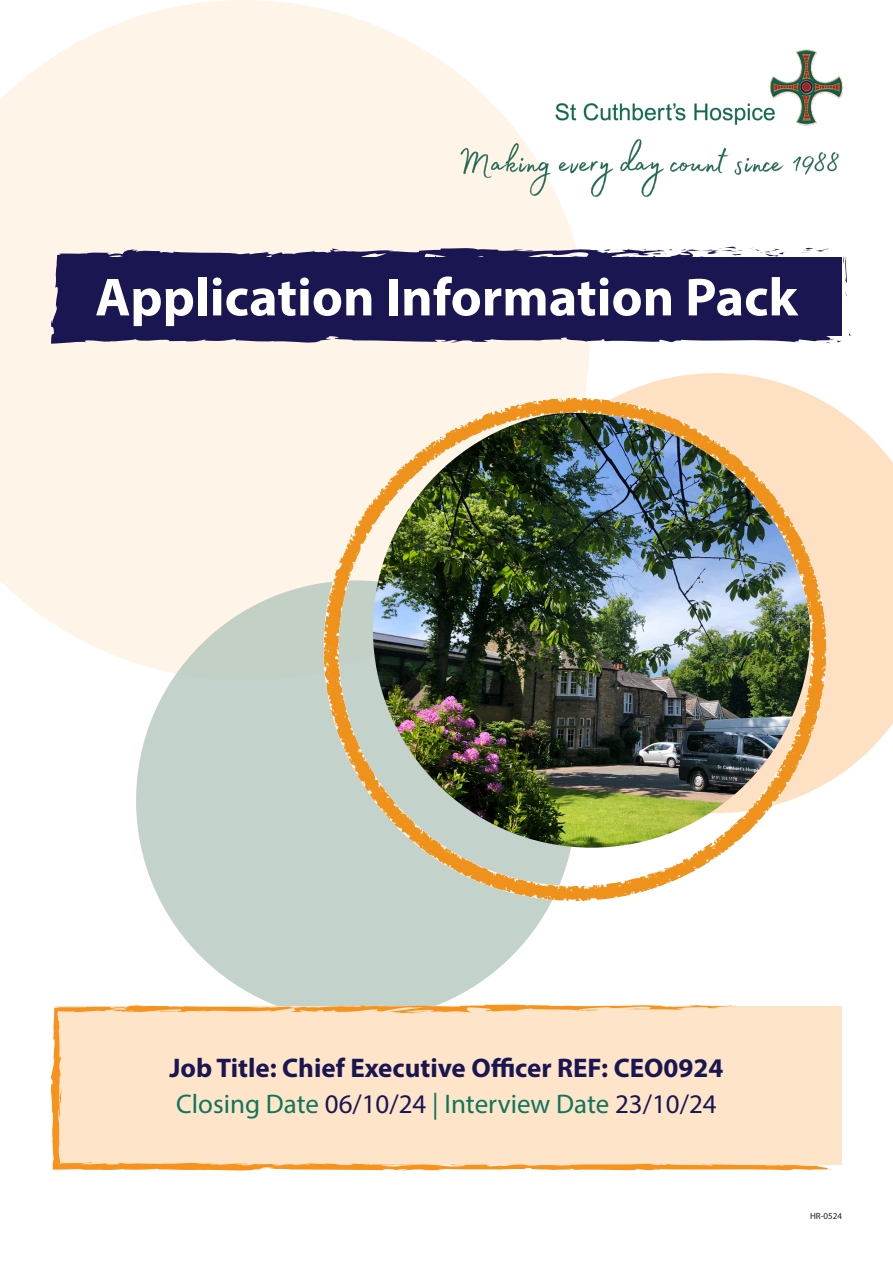
<style>
.page{position:relative;width:893px;height:1263px;background:#fff}
.page>*{position:absolute;margin:0;border:0;box-sizing:border-box;transform-origin:0 0}
.t1{font:700 54px "Myriad Pro";color:#fff}
.t2{font:700 27px "Myriad Pro";color:#191651}
.t3{font:27px "Myriad Pro";color:#0f755b}
.t4{font:9px "Myriad Pro";color:#231f20}
.s1{color:#191651}
</style>
<div class="page">
<svg style="left:0;top:0;width:589px;height:674px;fill:#fef4e8"></svg>
<div style="left:136px;top:580px;width:440px;height:440px;background:#c3d2cb;border-radius:50%"></div>
<svg style="left:495px;top:373px;width:302px;height:16px"></svg>
<svg style="left:843px;top:256px;width:4px;height:27px"></svg>
<svg style="left:51px;top:247px;width:784px;height:98px;fill:#191651"></svg>
<svg style="left:105px;top:257px;width:14px;height:6px"></svg>
<svg style="left:597px;top:247px;width:189px;height:11px"></svg>
<svg style="left:513px;top:249px;width:42px;height:13px"></svg>
<svg style="left:331px;top:262px;width:15px;height:3px"></svg>
<svg style="left:121px;top:327px;width:8px;height:3px"></svg>
<svg style="left:185px;top:325px;width:9px;height:2px"></svg>
<img style="left:453px;top:41px;width:391px;height:160px">
<svg style="left:51px;top:1004px;width:783px;height:167px;fill:#fee5ca"></svg>
<img style="left:299px;top:389px;width:594px;height:521px">
<p class="t1" style="left:95px;top:262px;width:704px">Application Information Pack</p>
<p class="t2" style="left:169px;top:1050px;width:556px">Job Title: Chief Executive Officer REF: CEO0924</p>
<p class="t3" style="left:176px;top:1088px;width:542px">Closing Date <span class="s1">06/10/24</span> | Interview Date <span class="s1">23/10/24</span></p>
<p class="t4" style="left:810px;top:1210px;width:33px">HR-0524</p>
</div>
